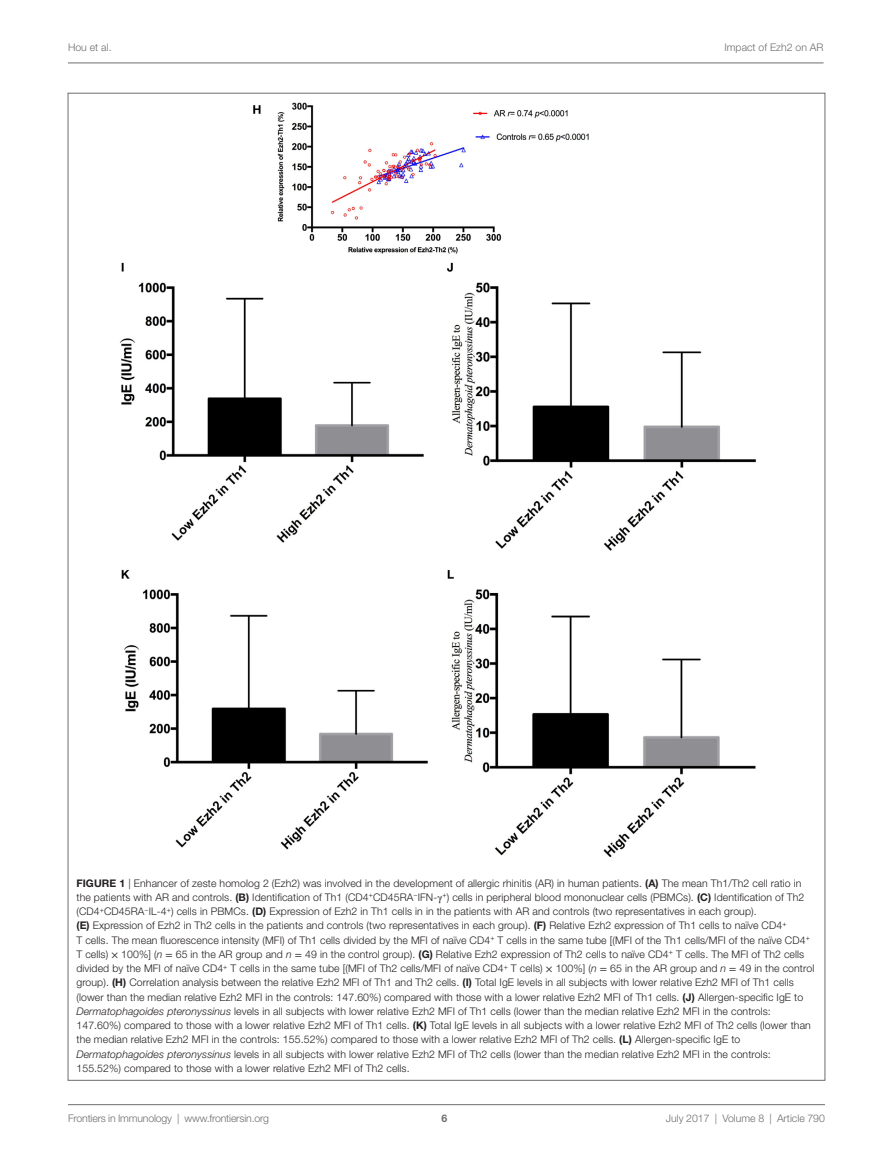
<style>
.page{position:relative;width:893px;height:1170px;background:#fff}
.page>*{position:absolute;margin:0;border:0;box-sizing:border-box;transform-origin:0 0}
.t1{font:300 10.5px/14.2px "Helvetica Neue LT Std";letter-spacing:.01em;color:#231f20}
.t2{font:300 10.5px "Helvetica Neue LT Std";letter-spacing:-.005em;color:#6c6d70}
.t3{font:700 10.5px "Helvetica Neue LT Std";color:#6c6d70}
.s1{font-weight:700}
.s2{font-family:"STIX General";font-weight:400}
.s3{font-style:italic}
</style>
<div class="page">
<img style="left:120px;top:102px;width:636px;height:754px">
<hr style="left:68px;top:63px;width:756px;height:1px;background:#6c6d70">
<hr style="left:68px;top:1104px;width:757px;height:1px;background:#6c6d70">
<p class="t2" style="left:68px;top:41px;width:45px">Hou et al.</p>
<p class="t2" style="left:724px;top:41px;width:101px">Impact of Ezh2 on AR</p>
<p class="t1" style="left:76px;top:875px;width:739px"><span class="s1">FIGURE 1</span> | Enhancer of zeste homolog 2 (Ezh2) was involved in the development of allergic rhinitis (AR) in human patients. <span class="s1">(A)</span> The mean Th1/Th2 cell ratio in the patients with AR and controls. <span class="s1">(B)</span> Identification of Th1 (CD4<sup>+</sup>CD45RA<sup>−</sup>IFN-<span class="s2">γ</span><sup>+</sup>) cells in peripheral blood mononuclear cells (PBMCs). <span class="s1">(C)</span> Identification of Th2 (CD4<sup>+</sup>CD45RA<sup>−</sup>IL-4<sup>+</sup>) cells in PBMCs. <span class="s1">(D)</span> Expression of Ezh2 in Th1 cells in in the patients with AR and controls (two representatives in each group).<br><span class="s1">(E)</span> Expression of Ezh2 in Th2 cells in the patients and controls (two representatives in each group). <span class="s1">(F)</span> Relative Ezh2 expression of Th1 cells to naïve CD4<sup>+<br></sup>T cells. The mean fluorescence intensity (MFI) of Th1 cells divided by the MFI of naïve CD4<sup>+</sup> T cells in the same tube [(MFI of the Th1 cells/MFI of the naïve CD4<sup>+ </sup>T cells) <span class="s2">×</span> 100%] (<span class="s3">n</span> <span class="s2">=</span> 65 in the AR group and <span class="s3">n</span> <span class="s2">=</span> 49 in the control group). <span class="s1">(G)</span> Relative Ezh2 expression of Th2 cells to naïve CD4<sup>+</sup> T cells. The MFI of Th2 cells divided by the MFI of naïve CD4<sup>+</sup> T cells in the same tube [(MFI of Th2 cells/MFI of naïve CD4<sup>+</sup> T cells) <span class="s2">×</span> 100%] (<span class="s3">n</span> <span class="s2">=</span> 65 in the AR group and <span class="s3">n</span> <span class="s2">=</span> 49 in the control group). <span class="s1">(H)</span> Correlation analysis between the relative Ezh2 MFI of Th1 and Th2 cells. <span class="s1">(I)</span> Total IgE levels in all subjects with lower relative Ezh2 MFI of Th1 cells (lower than the median relative Ezh2 MFI in the controls: 147.60%) compared with those with a lower relative Ezh2 MFI of Th1 cells. <span class="s1">(J)</span> Allergen-specific IgE to <span class="s3">Dermatophagoides pteronyssinus</span> levels in all subjects with lower relative Ezh2 MFI of Th1 cells (lower than the median relative Ezh2 MFI in the controls:<br>147.60%) compared to those with a lower relative Ezh2 MFI of Th1 cells. <span class="s1">(K)</span> Total IgE levels in all subjects with a lower relative Ezh2 MFI of Th2 cells (lower than the median relative Ezh2 MFI in the controls: 155.52%) compared to those with a lower relative Ezh2 MFI of Th2 cells. <span class="s1">(L)</span> Allergen-specific IgE to <span class="s3">Dermatophagoides pteronyssinus</span> levels in all subjects with lower relative Ezh2 MFI of Th2 cells (lower than the median relative Ezh2 MFI in the controls:<br>155.52%) compared to those with a lower relative Ezh2 MFI of Th2 cells.</p>
<p class="t2" style="left:68px;top:1111px;width:203px">Frontiers in Immunology | www.frontiersin.org</p>
<p class="t2" style="left:666px;top:1111px;width:161px">July 2017 | Volume 8 | Article 790</p>
<p class="t3" style="left:441px;top:1111px;width:7px">6</p>
</div>
